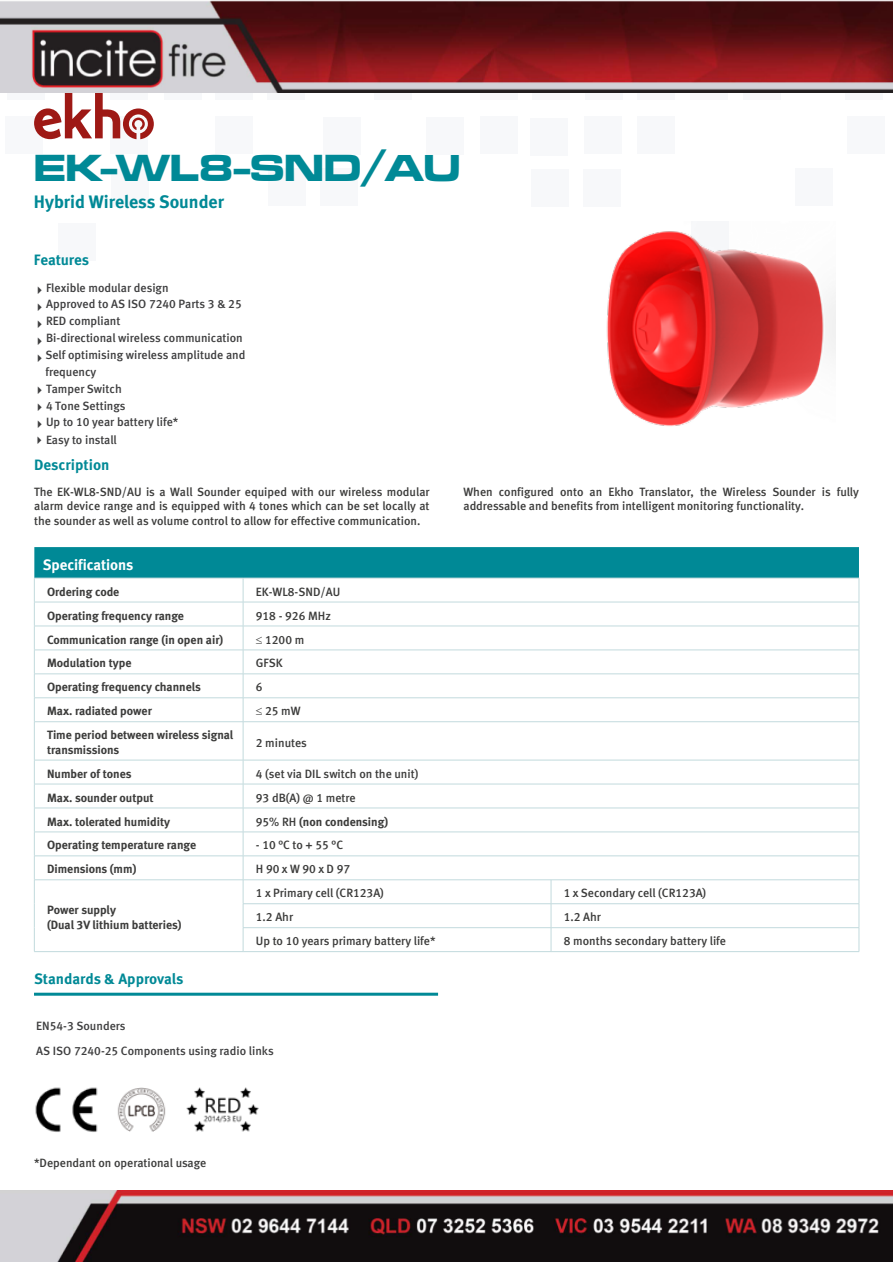
<style>
.page{position:relative;width:893px;height:1263px;background:#fff}
.page>*{position:absolute;margin:0;border:0;box-sizing:border-box;transform-origin:0 0}
.t1{font:39px "Microgramma D Bold Exte";color:#008996}
.t2{font:18px "Meta Bold CE Lf";color:#008996}
.t3{font:700 15px "Meta Pro";color:#008996}
.t4{font:15px "Meta Bold CE Lf";color:#fff}
.t5{font:12px/14.4px "Meta Medium CELF";color:#3c3c3b}
.t6{font:12px/14.4px "Meta Bold CE Lf";color:#3c3c3b}
.t7{font:12px/17px "Meta Medium CELF";color:#3e3e3f}
.t8{font:12px "Meta Medium CELF";letter-spacing:.205em;color:#3c3c3b}
.s1{font-family:"Meta Medium CELF"}
</style>
<div class="page">
<div style="left:796px;top:168px;width:37px;height:37px;background:#f7f8fa"></div>
<div style="left:532px;top:170px;width:37px;height:37px;background:#f7f8fa"></div>
<div style="left:480px;top:116px;width:37px;height:37px;background:#f7f8fa"></div>
<div style="left:531px;top:118px;width:37px;height:37px;background:#f7f8fa"></div>
<div style="left:323px;top:117px;width:37px;height:37px;background:#f7f8fa"></div>
<div style="left:426px;top:117px;width:37px;height:37px;background:#f7f8fa"></div>
<div style="left:269px;top:168px;width:37px;height:37px;background:#f7f8fa"></div>
<div style="left:320px;top:168px;width:37px;height:37px;background:#f7f8fa"></div>
<div style="left:583px;top:170px;width:37px;height:37px;background:#f7f8fa"></div>
<div style="left:584px;top:116px;width:37px;height:37px;background:#f7f8fa"></div>
<div style="left:637px;top:63px;width:37px;height:37px;background:#f7f8fa"></div>
<div style="left:691px;top:63px;width:37px;height:37px;background:#f7f8fa"></div>
<div style="left:743px;top:63px;width:37px;height:37px;background:#f7f8fa"></div>
<div style="left:845px;top:63px;width:38px;height:37px;background:#f7f8fa"></div>
<div style="left:847px;top:116px;width:37px;height:37px;background:#f7f8fa"></div>
<div style="left:585px;top:63px;width:37px;height:37px;background:#f7f8fa"></div>
<div style="left:533px;top:63px;width:37px;height:37px;background:#f7f8fa"></div>
<div style="left:480px;top:63px;width:37px;height:37px;background:#f7f8fa"></div>
<div style="left:375px;top:63px;width:37px;height:37px;background:#f7f8fa"></div>
<div style="left:5px;top:116px;width:37px;height:37px;background:#f7f8fa"></div>
<div style="left:111px;top:116px;width:37px;height:37px;background:#f7f8fa"></div>
<div style="left:112px;top:170px;width:37px;height:37px;background:#f7f8fa"></div>
<div style="left:164px;top:63px;width:37px;height:37px;background:#f7f8fa"></div>
<div style="left:216px;top:63px;width:37px;height:37px;background:#f7f8fa"></div>
<div style="left:7px;top:63px;width:37px;height:37px;background:#f7f8fa"></div>
<div style="left:268px;top:63px;width:37px;height:37px;background:#f7f8fa"></div>
<div style="left:637px;top:116px;width:37px;height:37px;background:#f7f8fa"></div>
<div style="left:58px;top:224px;width:37px;height:37px;background:#f7f8fa"></div>
<div style="left:215px;top:116px;width:37px;height:37px;background:#f7f8fa"></div>
<svg style="left:210px;top:0;width:683px;height:1px"></svg>
<svg style="left:34px;top:93px;width:120px;height:46px"></svg>
<svg style="left:35px;top:722px;width:824px;height:229px"></svg>
<hr style="left:34px;top:808px;width:209px;height:1px;background:#c2dadd">
<hr style="left:243px;top:808px;width:308px;height:1px;background:#c2dadd">
<hr style="left:551px;top:808px;width:308px;height:1px;background:#c2dadd">
<hr style="left:34px;top:832px;width:209px;height:1px;background:#c2dadd">
<hr style="left:243px;top:832px;width:308px;height:1px;background:#c2dadd">
<hr style="left:551px;top:832px;width:308px;height:1px;background:#c2dadd">
<hr style="left:34px;top:951px;width:209px;height:1px;background:#c2dadd">
<hr style="left:243px;top:951px;width:308px;height:1px;background:#c2dadd">
<hr style="left:551px;top:951px;width:308px;height:1px;background:#c2dadd">
<svg style="left:34px;top:547px;width:826px;height:174px"></svg>
<hr style="left:34px;top:721px;width:209px;height:1px;background:#c2dadd">
<hr style="left:34px;top:722px;width:1px;height:38px;background:#c2dadd">
<hr style="left:243px;top:721px;width:308px;height:1px;background:#c2dadd">
<hr style="left:243px;top:722px;width:1px;height:38px;background:#c2dadd">
<hr style="left:551px;top:721px;width:308px;height:1px;background:#c2dadd">
<hr style="left:859px;top:722px;width:1px;height:38px;background:#c2dadd">
<hr style="left:34px;top:760px;width:209px;height:1px;background:#c2dadd">
<hr style="left:243px;top:760px;width:308px;height:1px;background:#c2dadd">
<hr style="left:551px;top:760px;width:308px;height:1px;background:#c2dadd">
<hr style="left:34px;top:784px;width:209px;height:1px;background:#c2dadd">
<hr style="left:243px;top:784px;width:308px;height:1px;background:#c2dadd">
<hr style="left:551px;top:784px;width:308px;height:1px;background:#c2dadd">
<hr style="left:34px;top:855px;width:209px;height:1px;background:#c2dadd">
<hr style="left:243px;top:855px;width:308px;height:1px;background:#c2dadd">
<hr style="left:551px;top:855px;width:308px;height:1px;background:#c2dadd">
<hr style="left:34px;top:879px;width:209px;height:1px;background:#c2dadd">
<hr style="left:243px;top:879px;width:308px;height:1px;background:#c2dadd">
<hr style="left:551px;top:879px;width:308px;height:1px;background:#c2dadd">
<hr style="left:243px;top:903px;width:308px;height:1px;background:#c2dadd">
<hr style="left:551px;top:903px;width:308px;height:1px;background:#c2dadd">
<svg style="left:34px;top:760px;width:1px;height:191px"></svg>
<hr style="left:243px;top:927px;width:308px;height:1px;background:#c2dadd">
<svg style="left:243px;top:760px;width:1px;height:191px"></svg>
<hr style="left:551px;top:927px;width:308px;height:1px;background:#c2dadd">
<svg style="left:551px;top:880px;width:1px;height:71px"></svg>
<svg style="left:859px;top:760px;width:1px;height:191px"></svg>
<img style="left:606px;top:231px;width:229px;height:195px">
<hr style="left:34px;top:993px;width:404px;height:3px;background:#008996">
<img style="left:117px;top:1087px;width:49px;height:45px">
<img style="left:186px;top:1087px;width:73px;height:45px">
<img style="left:35px;top:1087px;width:63px;height:45px">
<img style="left:0;top:1px;width:893px;height:92px">
<img style="left:0;top:1190px;width:893px;height:71px">
<h1 class="t1" style="left:34px;top:142px;width:428px">EK-WL8-SND/AU</h1>
<h2 class="t2" style="left:34px;top:190px;width:192px">Hybrid Wireless Sounder</h2>
<p class="t3" style="left:34px;top:248px;width:57px">Features</p>
<p class="t7" style="left:45px;top:279px;width:202px">Flexible modular design<br>Approved to AS ISO 7240 Parts 3 &amp; 25<br>RED compliant<br>Bi-directional wireless communication<br>Self optimising wireless amplitude and frequency<br>Tamper Switch<br>4 Tone Settings<br>Up to 10 year battery life*<br>Easy to install</p>
<p class="t3" style="left:34px;top:453px;width:77px">Description</p>
<p class="t5" style="left:34px;top:485px;width:397px;text-align:justify">The EK-WL8-SND/AU is a Wall Sounder equiped with our wireless modular alarm device range and is equipped with 4 tones which can be set locally at the sounder as well as volume control to allow for effective communication.</p>
<p class="t5" style="left:463px;top:485px;width:397px">When configured onto an Ekho Translator, the Wireless Sounder is fully addressable and benefits from intelligent monitoring functionality.</p>
<p class="t4" style="left:43px;top:555px;width:92px">Specifications</p>
<p class="t6" style="left:47px;top:584px;width:74px">Ordering code</p>
<p class="t5" style="left:256px;top:584px;width:86px">EK-WL8-SND/AU</p>
<p class="t6" style="left:47px;top:608px;width:138px">Operating frequency range</p>
<p class="t5" style="left:256px;top:608px;width:77px">918 - 926 MHz</p>
<p class="t6" style="left:47px;top:632px;width:178px">Communication range (in open air)</p>
<p class="t5" style="left:256px;top:632px;width:50px">≤ 1200 m</p>
<p class="t6" style="left:47px;top:656px;width:86px">Modulation type</p>
<p class="t5" style="left:256px;top:656px;width:28px">GFSK</p>
<p class="t6" style="left:47px;top:680px;width:155px">Operating frequency channels</p>
<p class="t5" style="left:256px;top:680px;width:8px">6</p>
<p class="t6" style="left:47px;top:704px;width:106px">Max. radiated power</p>
<p class="t5" style="left:256px;top:704px;width:46px">≤ 25 mW</p>
<p class="t6" style="left:47px;top:728px;width:188px">Time period between wireless signal transmissions</p>
<p class="t5" style="left:256px;top:735px;width:52px">2 minutes</p>
<p class="t6" style="left:47px;top:766px;width:86px">Number of tones</p>
<p class="t5" style="left:256px;top:766px;width:164px">4 (set via DIL switch on the unit)</p>
<p class="t6" style="left:47px;top:790px;width:108px">Max. sounder output</p>
<p class="t5" style="left:256px;top:790px;width:101px">93 dB(A) @ 1 metre</p>
<p class="t6" style="left:47px;top:814px;width:125px">Max. tolerated humidity</p>
<p class="t6" style="left:256px;top:814px;width:134px"><span class="s1">95% RH</span> (non condensing)</p>
<p class="t6" style="left:47px;top:838px;width:150px">Operating temperature range</p>
<p class="t5" style="left:256px;top:838px;width:89px">-10°Cto+55°C</p>
<p class="t6" style="left:47px;top:862px;width:91px">Dimensions (mm)</p>
<p class="t8" style="left:256px;top:862px;width:96px">H90xW90xD97</p>
<p class="t6" style="left:47px;top:903px;width:136px">Power supply<br>(Dual 3V lithium batteries)</p>
<p class="t5" style="left:256px;top:886px;width:130px">1 x Primary cell (CR123A)</p>
<p class="t5" style="left:564px;top:886px;width:144px">1 x Secondary cell (CR123A)</p>
<p class="t5" style="left:256px;top:910px;width:39px">1.2 Ahr</p>
<p class="t5" style="left:564px;top:910px;width:39px">1.2 Ahr</p>
<p class="t5" style="left:256px;top:934px;width:181px">Up to 10 years primary battery life*</p>
<p class="t5" style="left:564px;top:934px;width:164px">8 months secondary battery life</p>
<p class="t3" style="left:34px;top:967px;width:151px">Standards &amp; Approvals</p>
<p class="t7" style="left:36px;top:1013px;width:239px;line-height:25px">EN54-3 Sounders<br>AS ISO 7240-25 Components using radio links</p>
<p class="t5" style="left:34px;top:1156px;width:174px">*Dependant on operational usage</p>
</div>
